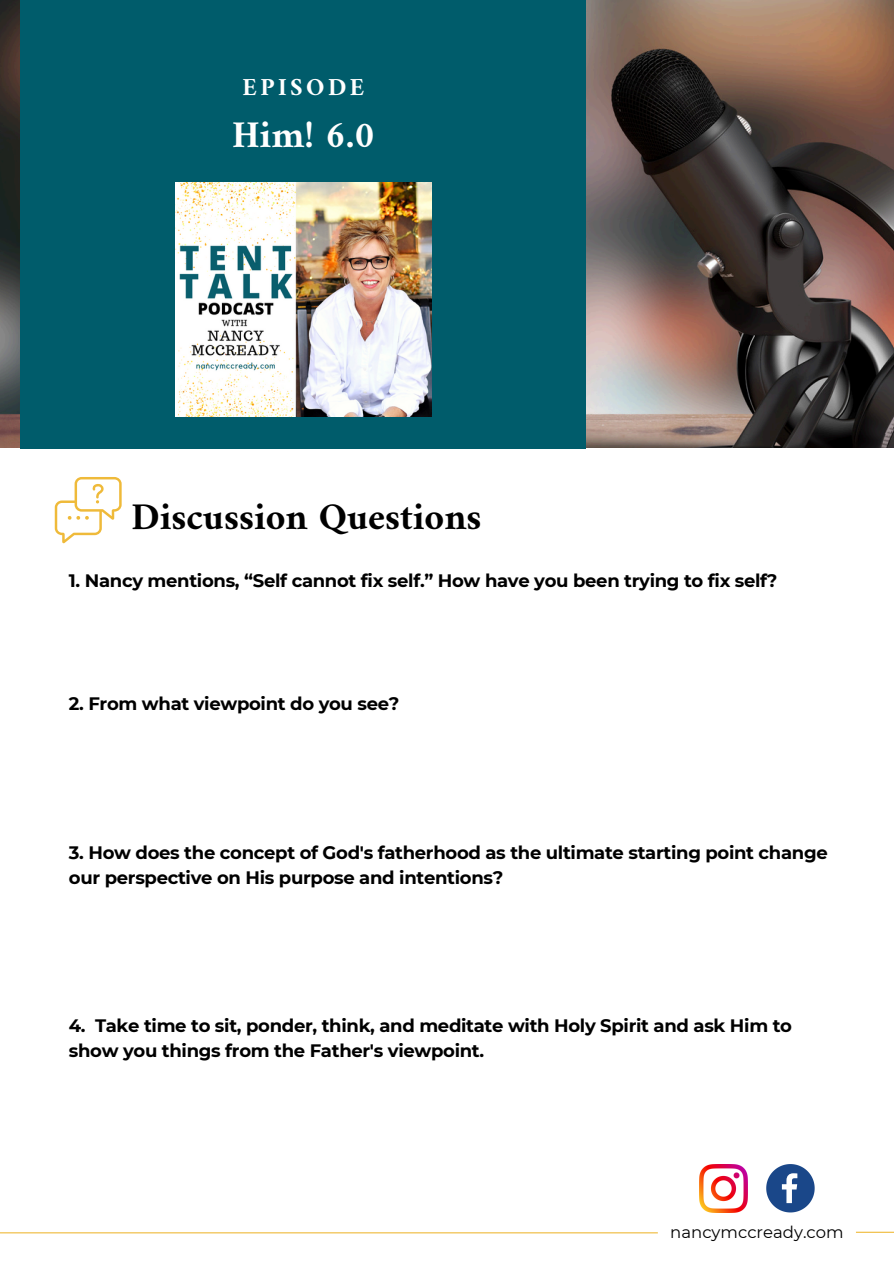
<style>
.page{position:relative;width:894px;height:1264px;background:#fff}
.page>*{position:absolute;margin:0;border:0;box-sizing:border-box;transform-origin:0 0}
.t1{font:700 38.1px "Amiri";color:#000}
.t2{font:700 38.1px "Amiri";color:#fff}
.t3{font:700 24.75px "Amiri";letter-spacing:.14em;color:#fff}
.t4{font:700 18px/24.8px "Montserrat";letter-spacing:-.015em;color:#000}
.t5{font:16.5px "Montserrat";color:#000}
</style>
<div class="page">
<img style="left:0;top:0;width:893px;height:448px">
<div style="left:20px;top:0;width:566px;height:448px;background:#005c6b"></div>
<img style="left:176px;top:182px;width:255px;height:234px">
<hr style="left:0;top:1232px;width:657px;height:1px;background:#efba3a">
<hr style="left:855px;top:1231px;width:38px;height:1px;background:#efba3a">
<svg style="left:55px;top:477px;width:66px;height:66px"></svg>
<svg style="left:766px;top:1164px;width:48px;height:48px"></svg>
<img style="left:699px;top:1164px;width:48px;height:48px">
<h2 class="t3" style="left:242px;top:72px;width:123px">EPISODE</h2>
<p class="t2" style="left:232px;top:111px;width:144px">Him! 6.0</p>
<p class="t1" style="left:131px;top:493px;width:351px">Discussion Questions</p>
<p class="t4" style="left:69px;top:568px;width:710px">1. Nancy mentions, “Self cannot fix self.” How have you been trying to fix self?</p>
<h1 class="t4" style="left:69px;top:691px;width:332px">2. From what viewpoint do you see?</h1>
<h3 class="t4" style="left:69px;top:840px;width:760px">3. How does the concept of God's fatherhood as the ultimate starting point change our perspective on His purpose and intentions?</h3>
<h3 class="t4" style="left:69px;top:1013px;width:724px">4. Take time to sit, ponder, think, and meditate with Holy Spirit and ask Him to show you things from the Father's viewpoint.</h3>
<h1 class="t5" style="left:670px;top:1221px;width:175px">nancymccready.com</h1>
</div>
